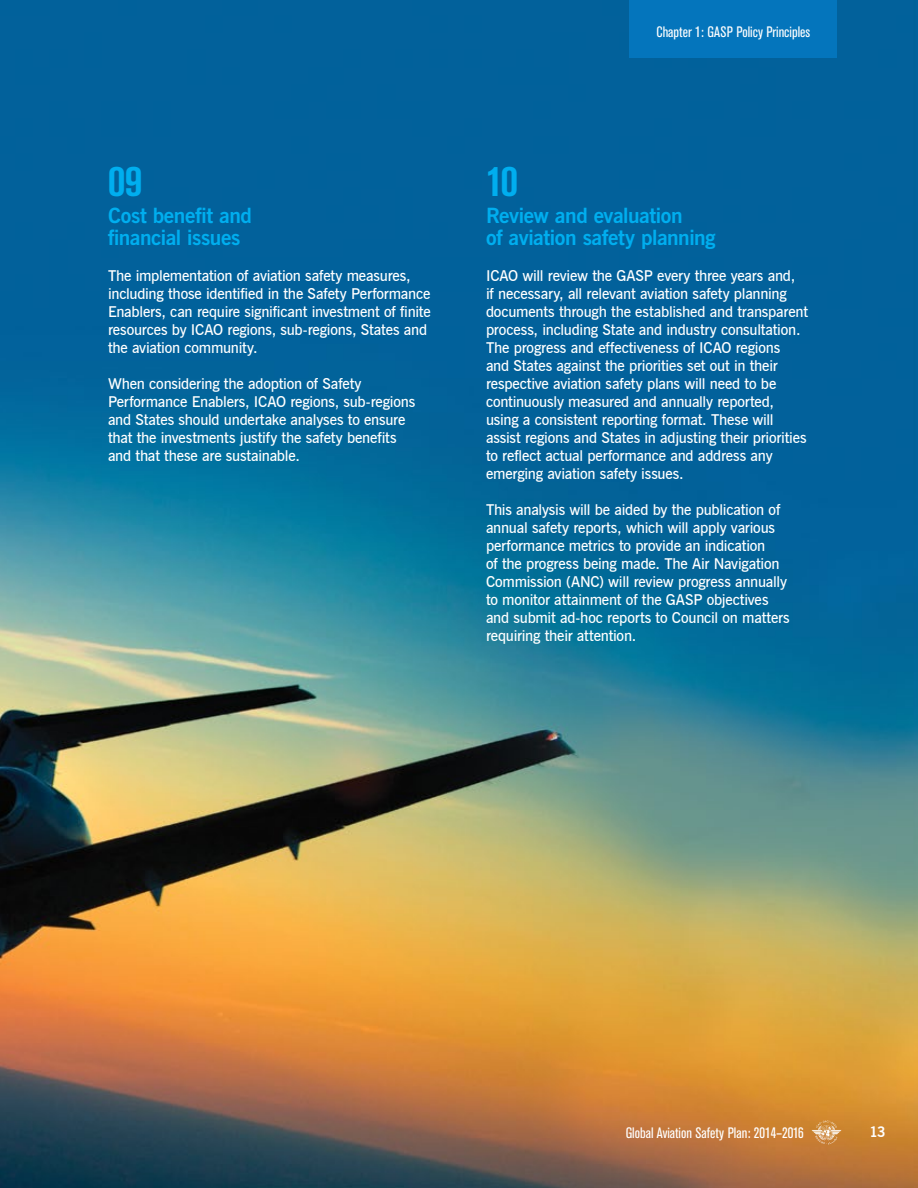
<style>
.page{position:relative;width:918px;height:1188px;background:#fff}
.page>*{position:absolute;margin:0;border:0;box-sizing:border-box;transform-origin:0 0}
.t1{font:700 condensed 43.5px "Akzidenz Grotesk BE";color:#00aeef}
.t2{font:21px/22.5px "News Gothic Bd BT";letter-spacing:-.02em;color:#00aeef}
.t3{font:600 15px/18px "News Gothic BT";letter-spacing:-.015em;color:#fff}
.t4{font:condensed 15px "Akzidenz Grotesk BE";color:#fff}
.t5{font:700 14.25px "News Gothic BT";color:#fff}
</style>
<div class="page">
<img style="left:0;top:0;width:918px;height:1188px">
<svg style="left:812px;top:1120px;width:29px;height:25px"></svg>
<div style="left:630px;top:0;width:207px;height:57px;background:#0475bc"></div>
<h1 class="t1" style="left:108px;top:156px;width:36px">09</h1>
<h2 class="t2" style="left:108px;top:205px;width:145px">Cost benefit and financial issues</h2>
<p class="t3" style="left:108px;top:267px;width:324px">The implementation of aviation safety measures, including those identified in the Safety Performance Enablers, can require significant investment of finite resources by ICAO regions, sub-regions, States and the aviation community.</p>
<p class="t3" style="left:108px;top:375px;width:309px">When considering the adoption of Safety Performance Enablers, ICAO regions, sub-regions and States should undertake analyses to ensure that the investments justify the safety benefits and that these are sustainable.</p>
<p class="t4" style="left:656px;top:24px;width:155px">Chapter 1: GASP Policy Principles</p>
<h1 class="t1" style="left:486px;top:156px;width:34px">10</h1>
<h2 class="t2" style="left:486px;top:205px;width:231px">Review and evaluation<br>of aviation safety planning</h2>
<p class="t3" style="left:486px;top:267px;width:324px">ICAO will review the GASP every three years and,<br>if necessary, all relevant aviation safety planning documents through the established and transparent process, including State and industry consultation.<br>The progress and effectiveness of ICAO regions<br>and States against the priorities set out in their respective aviation safety plans will need to be continuously measured and annually reported, using a consistent reporting format. These will assist regions and States in adjusting their priorities to reflect actual performance and address any emerging aviation safety issues.</p>
<p class="t3" style="left:486px;top:501px;width:305px">This analysis will be aided by the publication of annual safety reports, which will apply various performance metrics to provide an indication<br>of the progress being made. The Air Navigation Commission (ANC) will review progress annually to monitor attainment of the GASP objectives and submit ad-hoc reports to Council on matters requiring their attention.</p>
<p class="t4" style="left:626px;top:1124px;width:179px">Global Aviation Safety Plan: 2014–2016</p>
<p class="t5" style="left:869px;top:1124px;width:18px">13</p>
</div>
